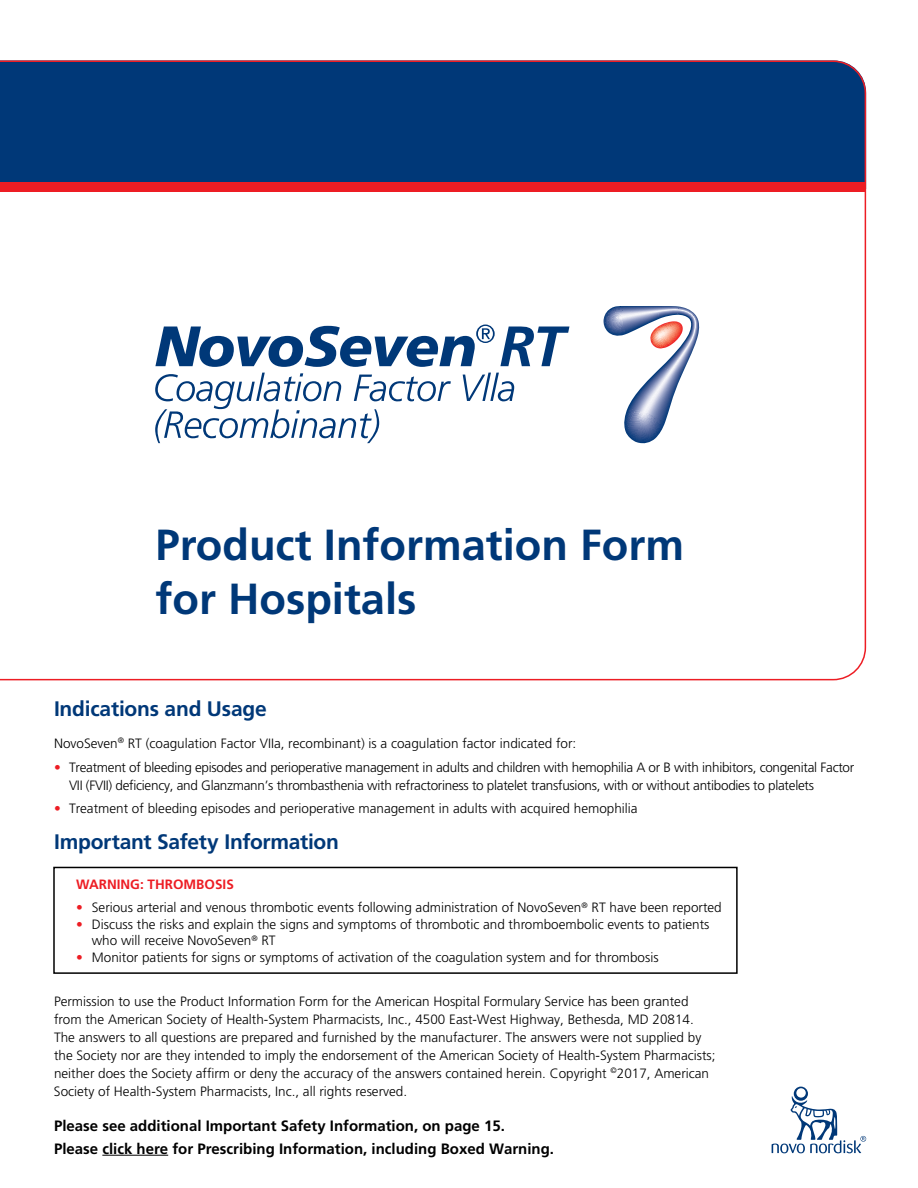
<style>
.page{position:relative;width:918px;height:1188px;background:#fff}
.page>*{position:absolute;margin:0;border:0;box-sizing:border-box;transform-origin:0 0}
.t1{font:700 43.5px/54px "Frutiger LT Std";color:#003878}
.t2{font:700 21px "Frutiger LT Std";letter-spacing:-.01em;color:#003878}
.t3{font:700 15px/22.5px "Frutiger LT Std";color:#000}
.t4{font:300 13.5px/18px "Frutiger LT Std";color:#000}
.t5{font:300 13.5px/18px "Frutiger LT Std";letter-spacing:-.02em;color:#000}
.t6{font:700 13.5px "Frutiger LT Std";color:#ed1d24}
.s1{color:#ed1d24}
</style>
<div class="page">
<svg style="left:0;top:61px;width:866px;height:619px"></svg>
<svg style="left:463px;top:373px;width:51px;height:28px"></svg>
<svg style="left:155px;top:373px;width:296px;height:70px"></svg>
<svg style="left:155px;top:325px;width:414px;height:42px"></svg>
<svg style="left:604px;top:306px;width:96px;height:137px"></svg>
<div style="left:0;top:183px;width:865px;height:9px;background:#ed1d24"></div>
<hr style="left:102px;top:1155px;width:66px;height:1px;background:#000">
<div style="left:53px;top:867px;width:685px;height:107px;border:2px solid #000"></div>
<svg style="left:772px;top:1087px;width:94px;height:66px"></svg>
<h1 class="t1" style="left:156px;top:518px;width:530px">Product Information Form for Hospitals</h1>
<h2 class="t2" style="left:54px;top:697px;width:214px">Indications and Usage</h2>
<p class="t4" style="left:54px;top:734px;width:524px">NovoSeven<sup>®</sup> RT (coagulation Factor VIIa, recombinant) is a coagulation factor indicated for:</p>
<p class="t5" style="left:69px;top:759px;width:787px;text-indent:-15px"><span class="s1">•</span> Treatment of bleeding episodes and perioperative management in adults and children with hemophilia A or B with inhibitors, congenital Factor<br>VII (FVII) deficiency, and Glanzmann’s thrombasthenia with refractoriness to platelet transfusions, with or without antibodies to platelets</p>
<p class="t4" style="left:54px;top:800px;width:585px"><span class="s1">•</span> Treatment of bleeding episodes and perioperative management in adults with acquired hemophilia</p>
<h2 class="t2" style="left:54px;top:829px;width:286px">Important Safety Information</h2>
<p class="t6" style="left:76px;top:876px;width:159px">WARNING: THROMBOSIS</p>
<p class="t4" style="left:76px;top:899px;width:647px"><span class="s1">•</span> Serious arterial and venous thrombotic events following administration of NovoSeven<sup>®</sup> RT have been reported</p>
<p class="t4" style="left:92px;top:916px;width:619px;line-height:16.5px;text-indent:-16px"><span class="s1">•</span> Discuss the risks and explain the signs and symptoms of thrombotic and thromboembolic events to patients who will receive NovoSeven<sup>®</sup> RT</p>
<p class="t4" style="left:76px;top:948px;width:584px"><span class="s1">•</span> Monitor patients for signs or symptoms of activation of the coagulation system and for thrombosis</p>
<p class="t4" style="left:54px;top:992px;width:663px">Permission to use the Product Information Form for the American Hospital Formulary Service has been granted from the American Society of Health-System Pharmacists, Inc., 4500 East-West Highway, Bethesda, MD 20814.<br>The answers to all questions are prepared and furnished by the manufacturer. The answers were not supplied by the Society nor are they intended to imply the endorsement of the American Society of Health-System Pharmacists; neither does the Society affirm or deny the accuracy of the answers contained herein. Copyright <sup>©</sup>2017, American Society of Health-System Pharmacists, Inc., all rights reserved.</p>
<p class="t3" style="left:54px;top:1115px;width:502px">Please see additional Important Safety Information, on page 15.<br>Please click here for Prescribing Information, including Boxed Warning.</p>
</div>
